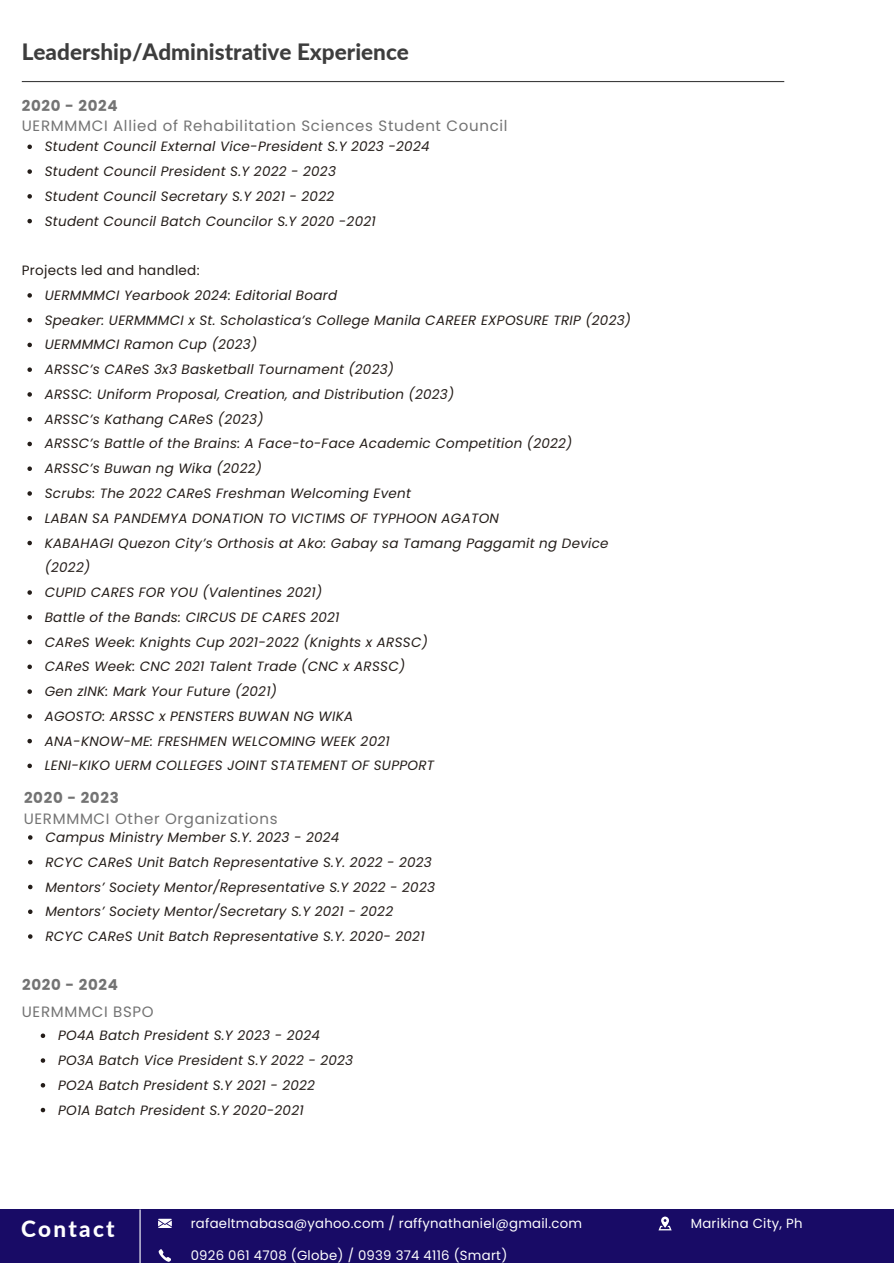
<style>
.page{position:relative;width:894px;height:1264px;background:#fff}
.page>*{position:absolute;margin:0;border:0;box-sizing:border-box;transform-origin:0 0}
.t1{font:800 22.5px "Lato";color:#3d3d3d}
.t2{font:800 22.5px "Lato";letter-spacing:.1em;color:#fff}
.t3{font:15px "Poppins";letter-spacing:.045em;color:#737373}
.t4{font:700 15px "Poppins";letter-spacing:.045em;color:#737373}
.t5{font:italic 13.5px/24.8px "Poppins";letter-spacing:.02em;color:#241d19}
.t6{font:13.5px "Poppins";letter-spacing:.02em;color:#241d19}
.t7{font:13.2px "Poppins";letter-spacing:.02em;color:#fff}
</style>
<div class="page">
<hr style="left:22px;top:81px;width:762px;height:1px;background:#3d3d3d">
<svg style="left:27px;top:145px;width:5px;height:4px"></svg>
<svg style="left:27px;top:169px;width:5px;height:5px"></svg>
<svg style="left:27px;top:194px;width:5px;height:5px"></svg>
<svg style="left:27px;top:219px;width:5px;height:4px"></svg>
<svg style="left:27px;top:293px;width:5px;height:5px"></svg>
<svg style="left:27px;top:318px;width:5px;height:4px"></svg>
<svg style="left:27px;top:343px;width:5px;height:4px"></svg>
<svg style="left:27px;top:367px;width:5px;height:5px"></svg>
<svg style="left:27px;top:392px;width:5px;height:5px"></svg>
<svg style="left:27px;top:417px;width:5px;height:4px"></svg>
<svg style="left:27px;top:442px;width:5px;height:4px"></svg>
<svg style="left:27px;top:466px;width:5px;height:5px"></svg>
<svg style="left:27px;top:491px;width:5px;height:5px"></svg>
<svg style="left:27px;top:516px;width:5px;height:4px"></svg>
<svg style="left:27px;top:541px;width:5px;height:4px"></svg>
<svg style="left:27px;top:590px;width:5px;height:5px"></svg>
<svg style="left:27px;top:615px;width:5px;height:4px"></svg>
<svg style="left:27px;top:640px;width:5px;height:4px"></svg>
<svg style="left:27px;top:664px;width:5px;height:5px"></svg>
<svg style="left:27px;top:689px;width:5px;height:5px"></svg>
<svg style="left:27px;top:714px;width:5px;height:4px"></svg>
<svg style="left:27px;top:739px;width:5px;height:4px"></svg>
<svg style="left:27px;top:763px;width:5px;height:5px"></svg>
<svg style="left:28px;top:835px;width:5px;height:4px"></svg>
<svg style="left:28px;top:860px;width:5px;height:4px"></svg>
<svg style="left:28px;top:884px;width:5px;height:5px"></svg>
<svg style="left:28px;top:909px;width:5px;height:5px"></svg>
<svg style="left:28px;top:934px;width:5px;height:4px"></svg>
<svg style="left:41px;top:1033px;width:4px;height:5px"></svg>
<svg style="left:41px;top:1058px;width:4px;height:4px"></svg>
<svg style="left:41px;top:1083px;width:4px;height:4px"></svg>
<svg style="left:41px;top:1107px;width:4px;height:5px"></svg>
<div style="left:0;top:1209px;width:893px;height:54px;background:#180b66"></div>
<hr style="left:139px;top:1209px;width:2px;height:54px;background:#fff">
<svg style="left:158px;top:1218px;width:13px;height:9px"></svg>
<svg style="left:158px;top:1249px;width:13px;height:12px"></svg>
<svg style="left:659px;top:1216px;width:12px;height:13px"></svg>
<h1 class="t1" style="left:22px;top:38px;width:388px">Leadership/Administrative Experience</h1>
<h3 class="t4" style="left:22px;top:95px;width:97px">2020 - 2024</h3>
<h4 class="t3" style="left:22px;top:115px;width:487px">UERMMMCI Allied of Rehabilitation Sciences Student Council</h4>
<p class="t5" style="left:45px;top:134px;width:386px">Student Council External Vice-President S.Y 2023 -2024</p>
<p class="t5" style="left:45px;top:159px;width:292px">Student Council President S.Y 2022 - 2023</p>
<p class="t5" style="left:45px;top:184px;width:291px">Student Council Secretary S.Y 2021 - 2022</p>
<p class="t5" style="left:45px;top:208px;width:332px">Student Council Batch Councilor S.Y 2020 -2021</p>
<h4 class="t6" style="left:22px;top:261px;width:179px">Projects led and handled:</h4>
<p class="t5" style="left:45px;top:283px;width:294px">UERMMMCI Yearbook 2024: Editorial Board</p>
<p class="t5" style="left:45px;top:307px;width:587px">Speaker: UERMMMCI x St. Scholastica’s College Manila CAREER EXPOSURE TRIP (2023)</p>
<p class="t5" style="left:45px;top:332px;width:214px">UERMMMCI Ramon Cup (2023)</p>
<p class="t5" style="left:45px;top:357px;width:351px">ARSSC’s CAReS 3x3 Basketball Tournament (2023)</p>
<p class="t5" style="left:45px;top:382px;width:411px">ARSSC: Uniform Proposal, Creation, and Distribution (2023)</p>
<p class="t5" style="left:45px;top:406px;width:220px">ARSSC’s Kathang CAReS (2023)</p>
<p class="t5" style="left:45px;top:431px;width:529px">ARSSC’s Battle of the Brains: A Face-to-Face Academic Competition (2022)</p>
<p class="t5" style="left:45px;top:456px;width:218px">ARSSC’s Buwan ng Wika (2022)</p>
<p class="t5" style="left:45px;top:481px;width:368px">Scrubs: The 2022 CAReS Freshman Welcoming Event</p>
<p class="t5" style="left:45px;top:505px;width:455px">LABAN SA PANDEMYA DONATION TO VICTIMS OF TYPHOON AGATON</p>
<p class="t5" style="left:45px;top:530px;width:565px">KABAHAGI Quezon City’s Orthosis at Ako: Gabay sa Tamang Paggamit ng Device (2022)</p>
<p class="t5" style="left:45px;top:580px;width:279px">CUPID CARES FOR YOU (Valentines 2021)</p>
<p class="t5" style="left:45px;top:604px;width:296px">Battle of the Bands: CIRCUS DE CARES 2021</p>
<p class="t5" style="left:45px;top:629px;width:384px">CAReS Week: Knights Cup 2021-2022 (Knights x ARSSC)</p>
<p class="t5" style="left:45px;top:654px;width:362px">CAReS Week: CNC 2021 Talent Trade (CNC x ARSSC)</p>
<p class="t5" style="left:45px;top:679px;width:234px">Gen zINK: Mark Your Future (2021)</p>
<p class="t5" style="left:45px;top:703px;width:310px">AGOSTO: ARSSC x PENSTERS BUWAN NG WIKA</p>
<p class="t5" style="left:45px;top:728px;width:346px">ANA-KNOW-ME: FRESHMEN WELCOMING WEEK 2021</p>
<p class="t5" style="left:45px;top:753px;width:391px">LENI-KIKO UERM COLLEGES JOINT STATEMENT OF SUPPORT</p>
<h3 class="t4" style="left:24px;top:787px;width:96px">2020 - 2023</h3>
<h4 class="t3" style="left:24px;top:808px;width:255px">UERMMMCI Other Organizations</h4>
<p class="t5" style="left:45px;top:824px;width:295px">Campus Ministry Member S.Y. 2023 - 2024</p>
<p class="t5" style="left:45px;top:849px;width:388px">RCYC CAReS Unit Batch Representative S.Y. 2022 - 2023</p>
<p class="t5" style="left:45px;top:874px;width:391px">Mentors’ Society Mentor/Representative S.Y 2022 - 2023</p>
<p class="t5" style="left:45px;top:899px;width:349px">Mentors’ Society Mentor/Secretary S.Y 2021 - 2022</p>
<p class="t5" style="left:45px;top:923px;width:381px">RCYC CAReS Unit Batch Representative S.Y. 2020- 2021</p>
<h3 class="t4" style="left:22px;top:973px;width:97px">2020 - 2024</h3>
<p class="t3" style="left:22px;top:1000px;width:133px">UERMMMCI BSPO</p>
<h2 class="t5" style="left:58px;top:1023px;width:263px">PO4A Batch President S.Y 2023 - 2024</h2>
<p class="t5" style="left:58px;top:1047px;width:296px">PO3A Batch Vice President S.Y 2022 - 2023</p>
<p class="t5" style="left:58px;top:1072px;width:258px">PO2A Batch President S.Y 2021 - 2022</p>
<p class="t5" style="left:58px;top:1097px;width:247px">PO1A Batch President S.Y 2020-2021</p>
<p class="t2" style="left:21px;top:1214px;width:95px">Contact</p>
<h1 class="t7" style="left:191px;top:1214px;width:393px">rafaeltmabasa@yahoo.com / raffynathaniel@gmail.com</h1>
<p class="t7" style="left:191px;top:1245px;width:318px">0926 061 4708 (Globe) / 0939 374 4116 (Smart)</p>
<p class="t7" style="left:690px;top:1214px;width:113px">Marikina City, Ph</p>
</div>
